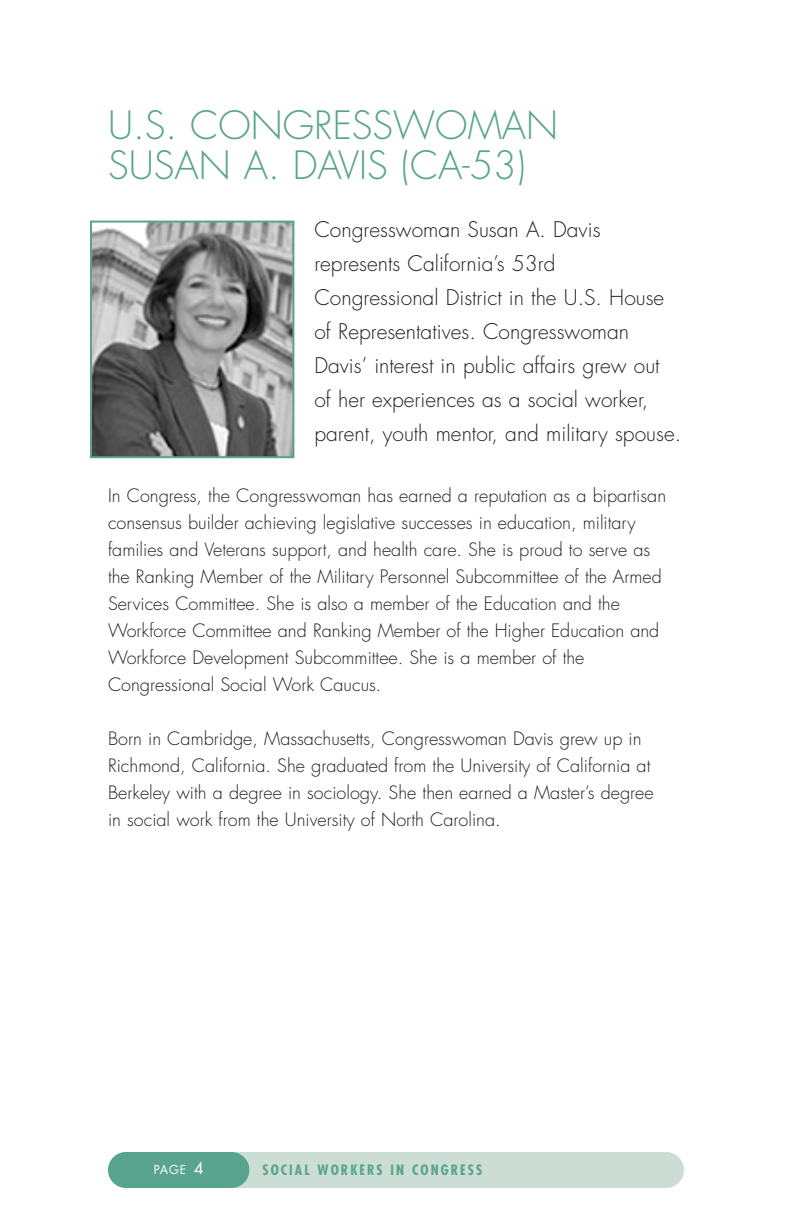
<style>
.page{position:relative;width:792px;height:1224px;background:#fff}
.page>*{position:absolute;margin:0;border:0;box-sizing:border-box;transform-origin:0 0}
.t1{font:300 38px/40px "Futura";color:#58a48d}
.t2{font:300 21px/34px "Futura";color:#231f20}
.t3{font:300 18px/27px "Futura";color:#231f20}
.t4{font:700 condensed 14px "Futura";letter-spacing:.145em;color:#58a48d}
.t5{font:12px "Futura";color:#fff}
.s1{font-size:16px}
</style>
<div class="page">
<div style="left:108px;top:1152px;width:576px;height:36px;background:#cbddd5;border-radius:18px"></div>
<div style="left:108px;top:1152px;width:141px;height:36px;background:#58a48d;border-radius:18px"></div>
<img style="left:93px;top:224px;width:198px;height:231px">
<div style="left:90px;top:221px;width:204px;height:237px;border:2px solid #58a48d"></div>
<h1 class="t1" style="left:108px;top:109px;width:452px">U.S. CONGRESSWOMAN<br>SUSAN A. DAVIS (CA-53)</h1>
<p class="t2" style="left:314px;top:214px;width:368px">Congresswoman Susan A. Davis represents California’s 53rd Congressional District in the U.S. House of Representatives. Congresswoman Davis’ interest in public affairs grew out of her experiences as a social worker, parent, youth mentor, and military spouse.</p>
<p class="t3" style="left:108px;top:484px;width:560px">In Congress, the Congresswoman has earned a reputation as a bipartisan consensus builder achieving legislative successes in education, military families and Veterans support, and health care. She is proud to serve as the Ranking Member of the Military Personnel Subcommittee of the Armed Services Committee. She is also a member of the Education and the Workforce Committee and Ranking Member of the Higher Education and Workforce Development Subcommittee. She is a member of the Congressional Social Work Caucus.</p>
<p class="t3" style="left:108px;top:727px;width:547px">Born in Cambridge, Massachusetts, Congresswoman Davis grew up in Richmond, California. She graduated from the University of California at Berkeley with a degree in sociology. She then earned a Master’s degree in social work from the University of North Carolina.</p>
<p class="t5" style="left:154px;top:1164px;width:51px">PAGE <span class="s1">4</span></p>
<p class="t4" style="left:263px;top:1164px;width:221px">SOCIAL WORKERS IN CONGRESS</p>
</div>
